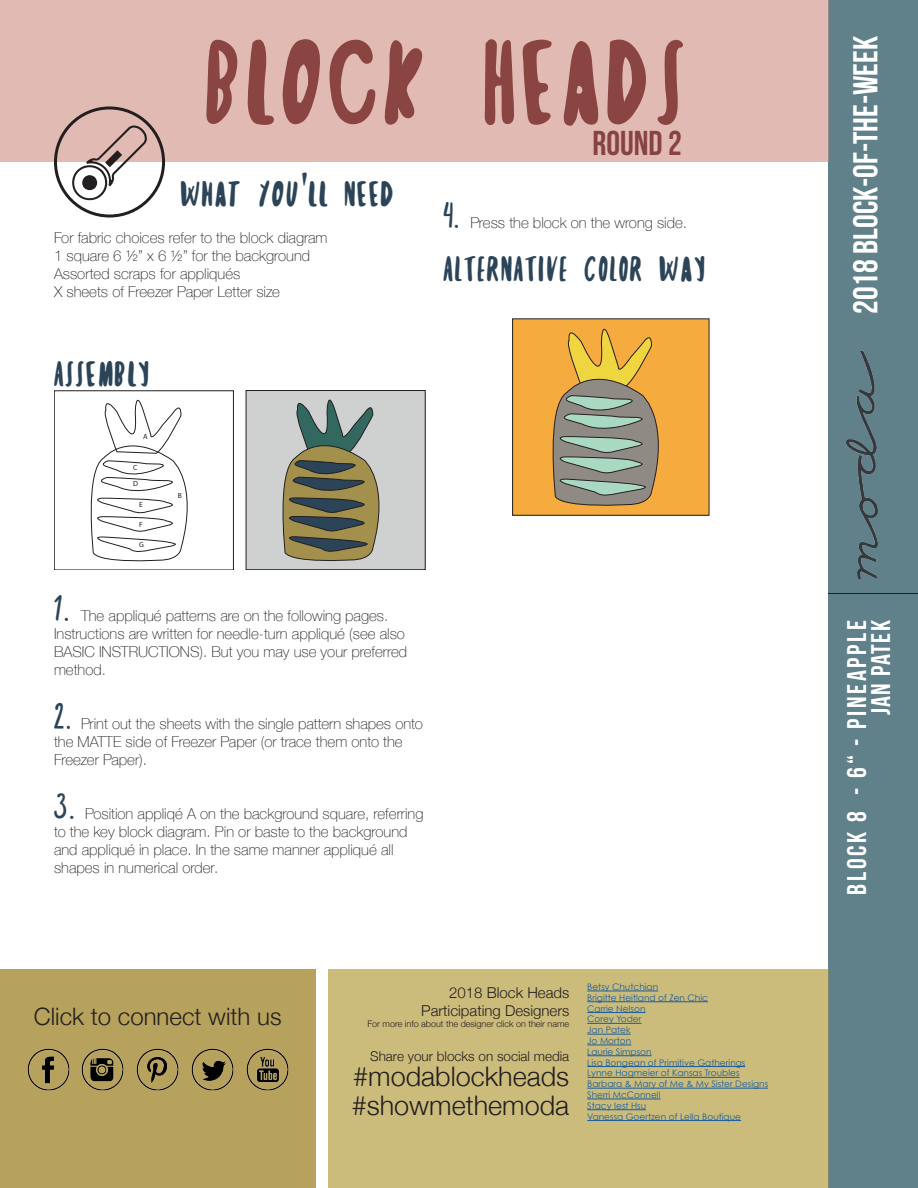
<style>
.page{position:relative;width:918px;height:1188px;background:#fff}
.page>*{position:absolute;margin:0;border:0;box-sizing:border-box;transform-origin:0 0}
.t1{font:150px "Twin Pines";color:#8a4441}
.t2{font:75px "QB Too";color:#231f20}
.t3{font:45px "Twin Pines";color:#2c4458}
.t4{font:34.5px "Bebas Neue";color:#fff}
.t5{font:34.5px "Bebas Neue";color:#874342}
.t6{font:300 27px/28.8px "Helvetica Neue";color:#231f20}
.t7{font:27px "Bebas Neue";letter-spacing:.1em;color:#fff}
.t8{font:700 27px "Bebas Neue";letter-spacing:.05em;color:#fff}
.t9{font:300 24px "Helvetica Neue";color:#231f20}
.t10{font:100 15px/18px "Helvetica Neue";color:#231f20}
.t11{font:300 15px/18px "Helvetica Neue";color:#231f20;text-align:right}
.t12{font:300 13.5px "Helvetica Neue";color:#231f20}
.t13{font:9px/10.8px "Century Gothic";color:#175d9e}
.t14{font:300 9px "Helvetica Neue";color:#231f20}
.t15{font:7.5px "Myriad Pro";color:#231f20}
.s1{font-family:"Abril Fatface"}
</style>
<div class="page">
<div style="left:828px;top:0;width:90px;height:1188px;background:#60808a"></div>
<hr style="left:828px;top:593px;width:90px;height:1px;background:#231f20">
<div style="left:0;top:0;width:828px;height:162px;background:#e1bbb3"></div>
<div style="left:0;top:970px;width:315px;height:218px;background:#b6a25c"></div>
<div style="left:328px;top:970px;width:500px;height:218px;background:#ccbc7c"></div>
<img style="left:27px;top:1049px;width:42px;height:42px">
<img style="left:82px;top:1049px;width:42px;height:42px">
<img style="left:137px;top:1049px;width:42px;height:42px">
<img style="left:192px;top:1049px;width:42px;height:42px">
<img style="left:246px;top:1049px;width:42px;height:42px">
<hr style="left:587px;top:991px;width:71px;height:1px;background:#175d9e">
<hr style="left:587px;top:1001px;width:121px;height:1px;background:#175d9e">
<hr style="left:587px;top:1012px;width:59px;height:1px;background:#175d9e">
<hr style="left:587px;top:1023px;width:54px;height:1px;background:#175d9e">
<hr style="left:587px;top:1034px;width:44px;height:1px;background:#175d9e">
<hr style="left:587px;top:1045px;width:44px;height:1px;background:#175d9e">
<hr style="left:587px;top:1055px;width:65px;height:1px;background:#175d9e">
<hr style="left:587px;top:1066px;width:158px;height:1px;background:#175d9e">
<hr style="left:587px;top:1077px;width:153px;height:1px;background:#175d9e">
<hr style="left:587px;top:1088px;width:181px;height:1px;background:#175d9e">
<hr style="left:587px;top:1099px;width:74px;height:1px;background:#175d9e">
<hr style="left:587px;top:1109px;width:59px;height:1px;background:#175d9e">
<hr style="left:587px;top:1120px;width:154px;height:1px;background:#175d9e">
<img style="left:845px;top:350px;width:33px;height:228px">
<div style="left:54px;top:106px;width:111px;height:112px;border:3px solid #231f20;border-radius:50%"></div>
<div style="left:54px;top:391px;width:180px;height:179px;border:1px solid #231f20"></div>
<svg style="left:84px;top:391px;width:115px;height:171px"></svg>
<div style="left:246px;top:391px;width:179px;height:179px;background:#cfd1d1"></div>
<div style="left:246px;top:390px;width:179px;height:180px;border:1px solid #231f20"></div>
<svg style="left:276px;top:390px;width:114px;height:171px"></svg>
<div style="left:513px;top:319px;width:196px;height:196px;background:#f5ab3d"></div>
<div style="left:512px;top:319px;width:197px;height:197px;border:1px solid #231f20"></div>
<svg style="left:545px;top:319px;width:126px;height:187px"></svg>
<h1 class="t1" style="left:206px;top:17px;width:487px">BLOCK HEADS</h1>
<h2 class="t2" style="left:72px;top:130px;width:76px">C</h2>
<h3 class="t5" style="left:593px;top:124px;width:91px">ROUND 2</h3>
<h3 class="t3" style="left:180px;top:174px;width:217px">WHAT YOU<span class="s1">'</span>LL NEED</h3>
<p class="t10" style="left:54px;top:228px;width:275px">For fabric choices refer to the block diagram 1 square 6 ½” x 6 ½” for the background Assorted scraps for appliqués<br>X sheets of Freezer Paper Letter size</p>
<h3 class="t3" style="left:443px;top:195px;width:19px">4.</h3>
<p class="t10" style="left:470px;top:213px;width:218px">Press the block on the wrong side.</p>
<h3 class="t3" style="left:443px;top:249px;width:265px">ALTERNATIVE COLOR WAY</h3>
<h3 class="t3" style="left:54px;top:354px;width:98px">ASSEMBLY</h3>
<p class="t15" style="left:143px;top:432px;width:6px">A</p>
<p class="t15" style="left:133px;top:462px;width:6px">C</p>
<p class="t15" style="left:133px;top:479px;width:6px">D</p>
<p class="t15" style="left:139px;top:500px;width:5px">E</p>
<p class="t15" style="left:139px;top:520px;width:5px">F</p>
<p class="t15" style="left:139px;top:540px;width:6px">G</p>
<p class="t15" style="left:178px;top:491px;width:6px">B</p>
<h3 class="t3" style="left:54px;top:588px;width:18px">1.</h3>
<p class="t10" style="left:54px;top:606px;width:355px;text-indent:27px">The appliqué patterns are on the following pages.<br>Instructions are written for needle-turn appliqué (see also BASIC INSTRUCTIONS). But you may use your preferred method.</p>
<h3 class="t3" style="left:54px;top:696px;width:20px">2.</h3>
<p class="t10" style="left:54px;top:714px;width:370px;text-indent:27px">Print out the sheets with the single pattern shapes onto the MATTE side of Freezer Paper (or trace them onto the<br>Freezer Paper).</p>
<h3 class="t3" style="left:54px;top:786px;width:23px">3.</h3>
<p class="t10" style="left:54px;top:804px;width:371px;text-indent:31px">Position appliqé A on the background square, referring to the key block diagram. Pin or baste to the background and appliqué in place. In the same manner appliqué all shapes in numerical order.</p>
<h3 class="t9" style="left:34px;top:997px;width:249px">Click to connect with us</h3>
<p class="t11" style="left:421px;top:982px;width:150px">2018 Block Heads<br>Participating Designers</p>
<p class="t14" style="left:367px;top:1016px;width:203px">For more info about the designer click on their name</p>
<p class="t12" style="left:370px;top:1045px;width:201px">Share your blocks on social media</p>
<h3 class="t6" style="left:352px;top:1060px;width:219px">#modablockheads #showmethemoda</h3>
<p class="t13" style="left:587px;top:981px;width:182px">Betsy Chutchian<br>Brigitte Heitland of Zen Chic<br>Carrie Nelson<br>Corey Yoder<br>Jan Patek<br>Jo Morton<br>Laurie Simpson<br>Lisa Bongean of Primitive Gatherings<br>Lynne Hagmeier of Kansas Troubles<br>Barbara &amp; Mary of Me &amp; My Sister Designs<br>Sherri McConnell<br>Stacy Iest Hsu<br>Vanessa Goertzen of Lella Boutique</p>
<h3 class="t4" style="left:847px;top:314px;width:279px;rotate:-90deg">2018 Block-of-the-week</h3>
<h3 class="t7" style="left:842px;top:895px;width:276px;rotate:-90deg">Block 8 - 6“ - Pineapple</h3>
<h3 class="t8" style="left:866px;top:715px;width:97px;rotate:-90deg">Jan Patek</h3>
</div>
